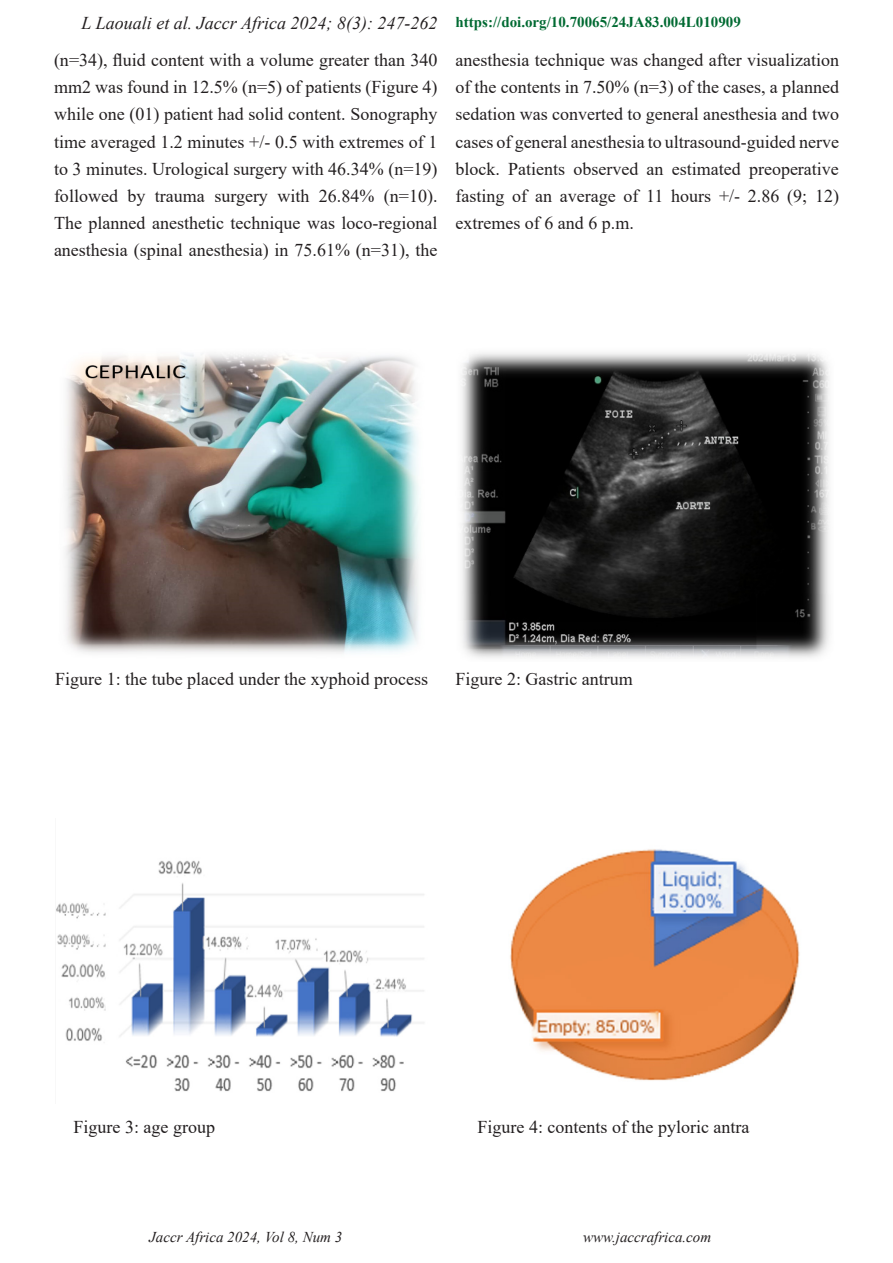
<style>
.page{position:relative;width:893px;height:1263px;background:#fff}
.page>*{position:absolute;margin:0;border:0;box-sizing:border-box;transform-origin:0 0}
.t1{font:18px/27px "Times New Roman";color:#231f20;text-align:justify}
.t2{font:700 15px "Times New Roman";color:#016a32}
.t3{font:italic 15px "Times New Roman";color:#231f20}
.s1{font-weight:400;font-style:italic;font-size:18px;color:#231f20}
</style>
<div class="page">
<img style="left:65px;top:354px;width:354px;height:299px">
<img style="left:461px;top:353px;width:368px;height:305px">
<img style="left:56px;top:860px;width:368px;height:232px">
<img style="left:510px;top:849px;width:290px;height:232px">
<p class="t2" style="left:82px;top:11px;width:661px"><span class="s1">L Laouali et al. Jaccr Africa 2024; 8(3): 247-262</span> https://doi.org/10.70065/24JA83.004L010909</p>
<p class="t1" style="left:54px;top:46px;width:385px">(n=34), fluid content with a volume greater than 340 mm2 was found in 12.5% (n=5) of patients (Figure 4) while one (01) patient had solid content. Sonography time averaged 1.2 minutes +/- 0.5 with extremes of 1 to 3 minutes. Urological surgery with 46.34% (n=19) followed by trauma surgery with 26.84% (n=10).<br>The planned anesthetic technique was loco-regional anesthesia (spinal anesthesia) in 75.61% (n=31), the</p>
<p class="t1" style="left:455px;top:46px;width:385px">anesthesia technique was changed after visualization of the contents in 7.50% (n=3) of the cases, a planned sedation was converted to general anesthesia and two cases of general anesthesia to ultrasound-guided nerve block. Patients observed an estimated preoperative fasting of an average of 11 hours +/- 2.86 (9; 12) extremes of 6 and 6 p.m.</p>
<p class="t1" style="left:55px;top:664px;width:374px">Figure 1: the tube placed under the xyphoid process</p>
<p class="t1" style="left:455px;top:664px;width:179px">Figure 2: Gastric antrum</p>
<p class="t1" style="left:74px;top:1113px;width:143px">Figure 3: age group</p>
<p class="t1" style="left:477px;top:1113px;width:273px">Figure 4: contents of the pyloric antra</p>
<p class="t3" style="left:149px;top:1227px;width:195px">Jaccr Africa 2024, Vol 8, Num 3</p>
<p class="t3" style="left:583px;top:1227px;width:130px">www.jaccrafrica.com</p>
</div>
